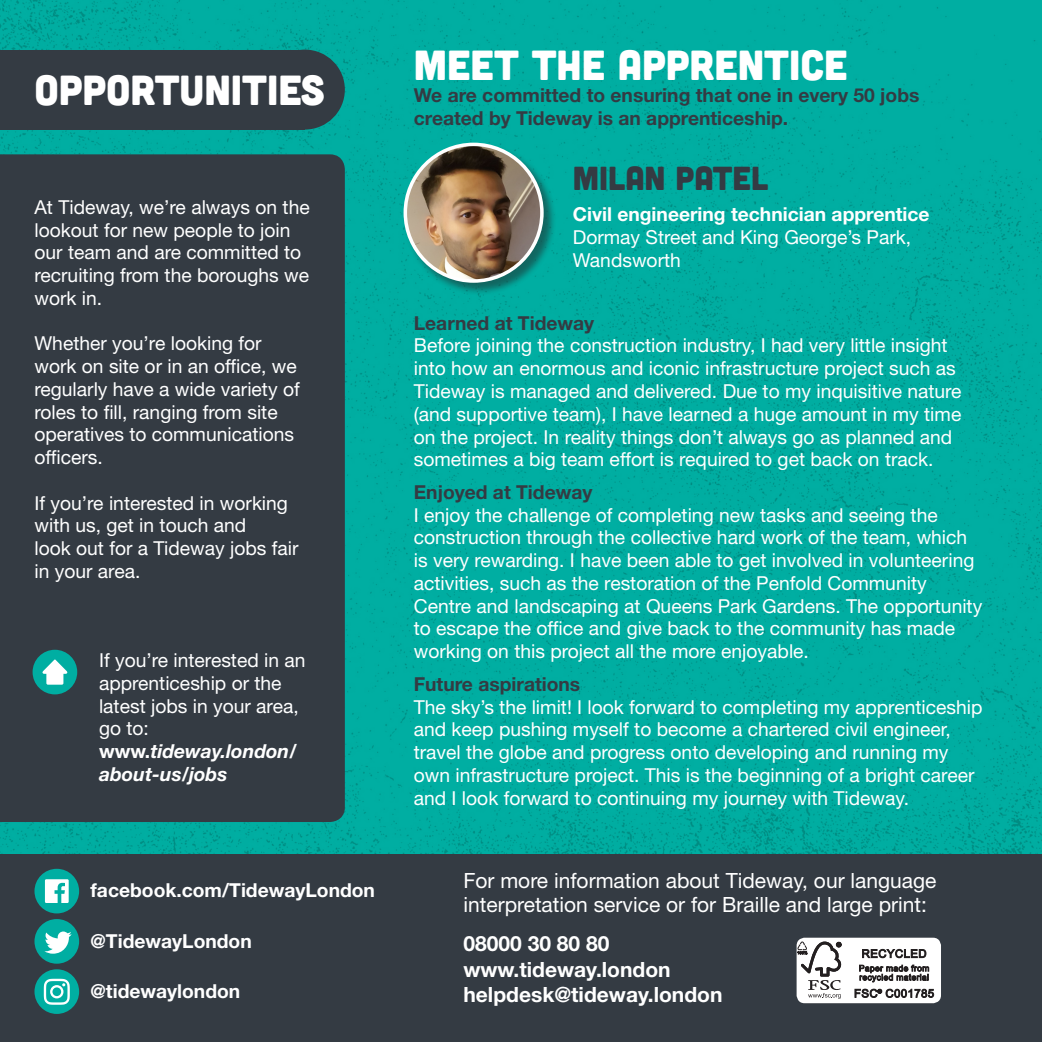
<style>
.page{position:relative;width:1042px;height:1042px;background:#fff}
.page>*{position:absolute;margin:0;border:0;box-sizing:border-box;transform-origin:0 0}
.t1{font:42px "Cubano";color:#fff}
.t2{font:33.25px "Cubano";color:#343b43}
.Body_copy{font:21px/24.5px "Helvetica Neue LT Std";color:#fff}
.Body_copy-2{font:700 21px/25.2px "Helvetica Neue LT Std";color:#fff}
.Copy{font:19.25px/22.8px "Helvetica Neue LT Std";color:#fff}
.Job_Ad_Copy{font:19.25px/22.8px "Helvetica Neue LT Std";color:#fff}
.Apprentice_Q{font:19.25px/22.8px "Helvetica Neue LT Std";color:#fff}
.Copy_Bold{font:19.25px/22.8px "Helvetica Neue LT Std";color:#fff}
.Body_copy-3{font:700 19.25px/22.8px "Helvetica Neue LT Std";color:#343b43}
.Body_copy_Bold{font:700 19.25px "Helvetica Neue LT Std";color:#fff}
.Apprentice_Q-2{font:700 19.25px "Helvetica Neue LT Std";color:#343b43}
.s1{font-weight:700}
.s2{font-weight:700;font-style:italic}
.s3{font-weight:700;color:#343b43}
</style>
<div class="page">
<div style="left:0;top:853px;width:1042px;height:189px;background:#343b43"></div>
<div style="left:0;top:0;width:1042px;height:853px;background:#00ada1"></div>
<svg style="left:796px;top:937px;width:145px;height:66px;background:#cdcccd"></svg>
<div style="left:265px;top:50px;width:80px;height:80px;background:#343b43;border-radius:50%"></div>
<div style="left:0;top:50px;width:305px;height:80px;background:#343b43"></div>
<div style="left:0;top:154px;width:345px;height:668px;background:#343b43"></div>
<div style="left:403px;top:142px;width:153px;height:153px;background:#231f20;opacity:.5"></div>
<img style="left:405px;top:144px;width:137px;height:137px;border-radius:68px">
<div style="left:403px;top:143px;width:141px;height:140px;border:4px solid #fff;border-radius:50%"></div>
<div style="left:33px;top:650px;width:44px;height:44px;background:#00aea2;border-radius:50%"></div>
<svg style="left:42px;top:659px;width:25px;height:26px"></svg>
<div style="left:34px;top:919px;width:45px;height:44px;background:#00aea2;border-radius:50%"></div>
<svg style="left:44px;top:931px;width:28px;height:22px"></svg>
<div style="left:34px;top:869px;width:45px;height:44px;background:#00aea2;border-radius:50%"></div>
<svg style="left:45px;top:879px;width:24px;height:24px"></svg>
<div style="left:34px;top:969px;width:45px;height:45px;background:#00aea2;border-radius:50%"></div>
<svg style="left:44px;top:979px;width:26px;height:26px"></svg>
<h1 class="t1" style="left:34px;top:63px;width:292px">OPPORTUNITIES</h1>
<p class="Job_Ad_Copy" style="left:34px;top:195px;width:277px">At Tideway, we’re always on the lookout for new people to join our team and are committed to recruiting from the boroughs we work in.</p>
<p class="Job_Ad_Copy" style="left:34px;top:332px;width:267px">Whether you’re looking for work on site or in an office, we regularly have a wide variety of roles to fill, ranging from site operatives to communications officers.</p>
<p class="Job_Ad_Copy" style="left:34px;top:491px;width:266px">If you’re interested in working with us, get in touch and<br>look out for a Tideway jobs fair in your area.</p>
<p class="Copy_Bold" style="left:99px;top:648px;width:208px">If you’re interested in an apprenticeship or the latest jobs in your area, go to: <span class="s1">www.</span><span class="s2">tideway.london/ about-us/jobs</span></p>
<p class="Body_copy_Bold" style="left:91px;top:878px;width:286px">facebook.com/TidewayLondon</p>
<p class="Body_copy_Bold" style="left:91px;top:929px;width:163px">@TidewayLondon</p>
<p class="Body_copy_Bold" style="left:91px;top:979px;width:151px">@tidewaylondon</p>
<h1 class="t1" style="left:414px;top:38px;width:435px">MEET THE APPRENTICE</h1>
<p class="Body_copy-3" style="left:414px;top:84px;width:507px">We are committed to ensuring that one in every 50 jobs created by Tideway is an apprenticeship.</p>
<h3 class="t2" style="left:573px;top:157px;width:197px">MILAN PATEL</h3>
<p class="Copy" style="left:573px;top:203px;width:358px"><span class="s1">Civil engineering technician apprentice<br></span>Dormay Street and King George’s Park,<br>Wandsworth</p>
<p class="Apprentice_Q-2" style="left:414px;top:311px;width:182px">Learned at Tideway</p>
<p class="Copy" style="left:414px;top:334px;width:549px">Before joining the construction industry, I had very little insight into how an enormous and iconic infrastructure project such as Tideway is managed and delivered. Due to my inquisitive nature (and supportive team), I have learned a huge amount in my time on the project. In reality things don’t always go as planned and sometimes a big team effort is required to get back on track.</p>
<p class="Copy" style="left:414px;top:480px;width:570px"><span class="s3">Enjoyed at Tideway<br></span>I enjoy the challenge of completing new tasks and seeing the construction through the collective hard work of the team, which is very rewarding. I have been able to get involved in volunteering activities, such as the restoration of the Penfold Community Centre and landscaping at Queens Park Gardens. The opportunity to escape the office and give back to the community has made working on this project all the more enjoyable.</p>
<p class="Apprentice_Q-2" style="left:414px;top:672px;width:168px">Future aspirations</p>
<p class="Apprentice_Q" style="left:414px;top:695px;width:570px">The sky’s the limit! I look forward to completing my apprenticeship and keep pushing myself to become a chartered civil engineer, travel the globe and progress onto developing and running my own infrastructure project. This is the beginning of a bright career and I look forward to continuing my journey with Tideway.</p>
<p class="Body_copy" style="left:463px;top:868px;width:474px">For more information about Tideway, our language interpretation service or for Braille and large print:</p>
<p class="Body_copy-2" style="left:463px;top:931px;width:147px">08000 30 80 80</p>
<p class="Body_copy-2" style="left:463px;top:956px;width:261px">www.tideway.london helpdesk@tideway.london</p>
</div>
